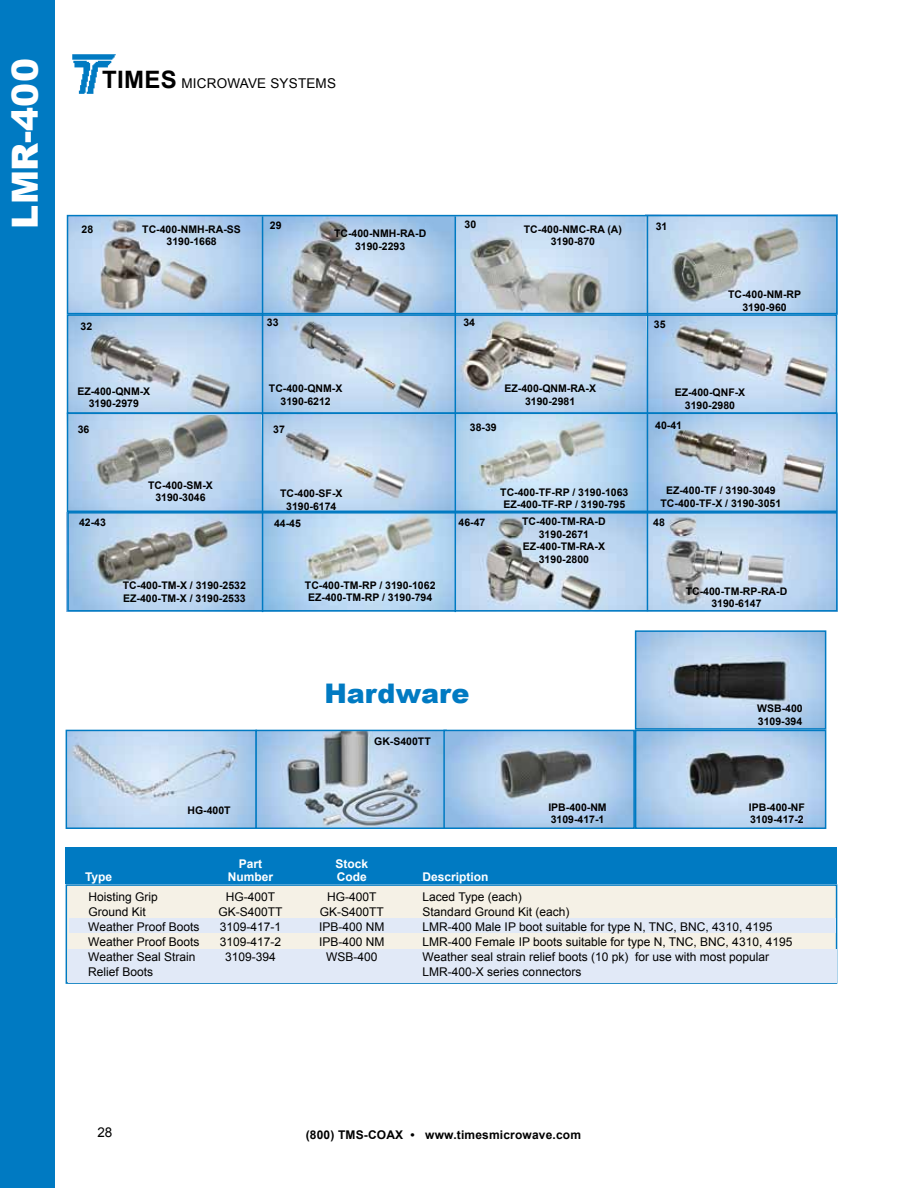
<style>
.page{position:relative;width:918px;height:1188px;background:#fff}
.page>*{position:absolute;margin:0;border:0;box-sizing:border-box;transform-origin:0 0}
.t1{font:900 36px "Arial";color:#fff}
.t2{font:900 27px "Arial";color:#007ac2}
.t3{font:13.5px "Arial";letter-spacing:.015em;color:#000}
.t4{font:12px "Arial";color:#000}
.t5{font:700 12px "Arial";letter-spacing:.015em;color:#000}
.t6{font:700 12px "Arial";color:#fff}
.t7{font:700 10.5px/12.6px "Arial";color:#000;text-align:center}
.s1{font-weight:700;font-size:24px}
</style>
<div class="page">
<img style="left:72px;top:54px;width:44px;height:39px">
<img style="left:69px;top:733px;width:374px;height:93px">
<div style="left:66px;top:730px;width:191px;height:99px;border:2px solid #007ac2"></div>
<div style="left:255px;top:730px;width:192px;height:99px;border:2px solid #007ac2"></div>
<img style="left:446px;top:733px;width:186px;height:93px">
<div style="left:443px;top:730px;width:192px;height:99px;border:2px solid #007ac2"></div>
<img style="left:638px;top:633px;width:185px;height:193px">
<div style="left:635px;top:730px;width:191px;height:99px;border:2px solid #007ac2"></div>
<div style="left:635px;top:630px;width:191px;height:100px;border:2px solid #007ac2"></div>
<div style="left:66px;top:885px;width:771px;height:98px;background:#f5f1e6"></div>
<div style="left:66px;top:884px;width:771px;height:100px;border:2px solid #007ac2"></div>
<div style="left:69px;top:918px;width:767px;height:15px;background:#e1e9f7"></div>
<div style="left:68px;top:949px;width:768px;height:34px;background:#e1e9f7"></div>
<div style="left:66px;top:847px;width:771px;height:37px;background:#007ac2"></div>
<img style="left:70px;top:515px;width:765px;height:94px">
<img style="left:648px;top:416px;width:187px;height:93px">
<img style="left:70px;top:218px;width:577px;height:291px">
<img style="left:646px;top:218px;width:189px;height:193px">
<div style="left:67px;top:215px;width:771px;height:99px;border:2px solid #007ac2"></div>
<div style="left:67px;top:512px;width:771px;height:100px;border:2px solid #007ac2"></div>
<div style="left:67px;top:314px;width:770px;height:100px;border:2px solid #007ac2"></div>
<div style="left:67px;top:413px;width:771px;height:99px;border:2px solid #007ac2"></div>
<hr style="left:647px;top:216px;width:1px;height:395px;background:#007ac2">
<hr style="left:455px;top:216px;width:1px;height:396px;background:#007ac2">
<hr style="left:262px;top:216px;width:1px;height:396px;background:#007ac2">
<div style="left:0;top:0;width:55px;height:1188px;background:#007ac2"></div>
<h1 class="t1" style="left:12px;top:229px;width:172px;rotate:-90deg">LMR-400</h1>
<p class="t3" style="left:102px;top:79px;width:235px"><span class="s1">TIMES</span> MICROWAVE SYSTEMS</p>
<p class="t7" style="left:82px;top:224px;width:13px">28</p>
<p class="t7" style="left:142px;top:224px;width:100px">TC-400-NMH-RA-SS<br>3190-1668</p>
<p class="t7" style="left:270px;top:220px;width:13px">29</p>
<p class="t7" style="left:334px;top:228px;width:94px">TC-400-NMH-RA-D<br>3190-2293</p>
<p class="t7" style="left:465px;top:219px;width:13px">30</p>
<p class="t7" style="left:656px;top:221px;width:13px">31</p>
<p class="t7" style="left:524px;top:224px;width:100px">TC-400-NMC-RA (A)<br>3190-870</p>
<p class="t7" style="left:728px;top:289px;width:74px">TC-400-NM-RP<br>3190-960</p>
<p class="t7" style="left:81px;top:321px;width:13px">32</p>
<p class="t7" style="left:267px;top:317px;width:13px">33</p>
<p class="t7" style="left:463px;top:317px;width:13px">34</p>
<p class="t7" style="left:654px;top:319px;width:13px">35</p>
<p class="t7" style="left:77px;top:386px;width:74px">EZ-400-QNM-X<br>3190-2979</p>
<p class="t7" style="left:269px;top:383px;width:75px">TC-400-QNM-X<br>3190-6212</p>
<p class="t7" style="left:504px;top:383px;width:93px">EZ-400-QNM-RA-X<br>3190-2981</p>
<p class="t7" style="left:675px;top:387px;width:72px">EZ-400-QNF-X<br>3190-2980</p>
<p class="t7" style="left:78px;top:424px;width:13px">36</p>
<p class="t7" style="left:273px;top:424px;width:13px">37</p>
<p class="t7" style="left:470px;top:422px;width:28px">38-39</p>
<p class="t7" style="left:655px;top:419px;width:28px">40-41</p>
<p class="t7" style="left:148px;top:480px;width:66px">TC-400-SM-X<br>3190-3046</p>
<p class="t7" style="left:280px;top:488px;width:64px">TC-400-SF-X<br>3190-6174</p>
<p class="t7" style="left:500px;top:487px;width:130px;line-height:12px">TC-400-TF-RP / 3190-1063<br>EZ-400-TF-RP / 3190-795</p>
<p class="t7" style="left:661px;top:485px;width:122px">EZ-400-TF / 3190-3049<br>TC-400-TF-X / 3190-3051</p>
<p class="t7" style="left:79px;top:517px;width:28px">42-43</p>
<p class="t7" style="left:274px;top:518px;width:28px">44-45</p>
<p class="t7" style="left:459px;top:517px;width:28px">46-47</p>
<p class="t7" style="left:522px;top:516px;width:85px">TC-400-TM-RA-D<br>3190-2671<br>EZ-400-TM-RA-X<br>3190-2800</p>
<p class="t7" style="left:653px;top:517px;width:13px">48</p>
<p class="t7" style="left:123px;top:580px;width:125px;text-align:left">TC-400-TM-X / 3190-2532<br>EZ-400-TM-X / 3190-2533</p>
<p class="t7" style="left:305px;top:581px;width:132px;line-height:12px">TC-400-TM-RP / 3190-1062<br>EZ-400-TM-RP / 3190-794</p>
<p class="t7" style="left:686px;top:586px;width:103px">TC-400-TM-RP-RA-D<br>3190-6147</p>
<h2 class="t2" style="left:324px;top:683px;width:147px">Hardware</h2>
<p class="t7" style="left:374px;top:736px;width:58px">GK-S400TT</p>
<p class="t7" style="left:187px;top:805px;width:45px">HG-400T</p>
<p class="t6" style="left:239px;top:860px;width:25px">Part</p>
<p class="t6" style="left:335px;top:860px;width:34px">Stock</p>
<p class="t7" style="left:757px;top:703px;width:47px;text-align:left">WSB-400<br>3109-394</p>
<p class="t7" style="left:548px;top:802px;width:60px;text-align:left">IPB-400-NM<br>3109-417-1</p>
<p class="t7" style="left:749px;top:802px;width:58px;text-align:left">IPB-400-NF<br>3109-417-2</p>
<p class="t6" style="left:85px;top:872px;width:29px">Type</p>
<p class="t6" style="left:228px;top:872px;width:47px">Number</p>
<p class="t6" style="left:337px;top:872px;width:31px">Code</p>
<p class="t6" style="left:423px;top:872px;width:68px">Description</p>
<p class="t4" style="left:88px;top:892px;width:71px">Hoisting Grip</p>
<p class="t4" style="left:226px;top:892px;width:51px">HG-400T</p>
<p class="t4" style="left:327px;top:892px;width:51px">HG-400T</p>
<p class="t4" style="left:423px;top:892px;width:101px">Laced Type (each)</p>
<p class="t4" style="left:88px;top:907px;width:59px">Ground Kit</p>
<p class="t4" style="left:219px;top:907px;width:66px">GK-S400TT</p>
<p class="t4" style="left:320px;top:907px;width:66px">GK-S400TT</p>
<p class="t4" style="left:423px;top:907px;width:148px">Standard Ground Kit (each)</p>
<p class="t4" style="left:88px;top:922px;width:113px">Weather Proof Boots</p>
<p class="t4" style="left:220px;top:922px;width:63px">3109-417-1</p>
<p class="t4" style="left:319px;top:922px;width:67px">IPB-400 NM</p>
<p class="t4" style="left:423px;top:922px;width:351px">LMR-400 Male IP boot suitable for type N, TNC, BNC, 4310, 4195</p>
<p class="t4" style="left:88px;top:937px;width:113px">Weather Proof Boots</p>
<p class="t4" style="left:220px;top:937px;width:63px">3109-417-2</p>
<p class="t4" style="left:319px;top:937px;width:67px">IPB-400 NM</p>
<p class="t4" style="left:423px;top:937px;width:371px">LMR-400 Female IP boots suitable for type N, TNC, BNC, 4310, 4195</p>
<p class="t4" style="left:88px;top:952px;width:109px">Weather Seal Strain</p>
<p class="t4" style="left:225px;top:952px;width:52px">3109-394</p>
<p class="t4" style="left:326px;top:952px;width:53px">WSB-400</p>
<p class="t4" style="left:423px;top:952px;width:348px">Weather seal strain relief boots (10 pk) for use with most popular</p>
<p class="t4" style="left:88px;top:967px;width:66px">Relief Boots</p>
<p class="t4" style="left:423px;top:967px;width:160px">LMR-400-X series connectors</p>
<p class="t3" style="left:97px;top:1127px;width:17px">28</p>
<p class="t5" style="left:306px;top:1126px;width:277px">(800) TMS-COAX • www.timesmicrowave.com</p>
</div>
